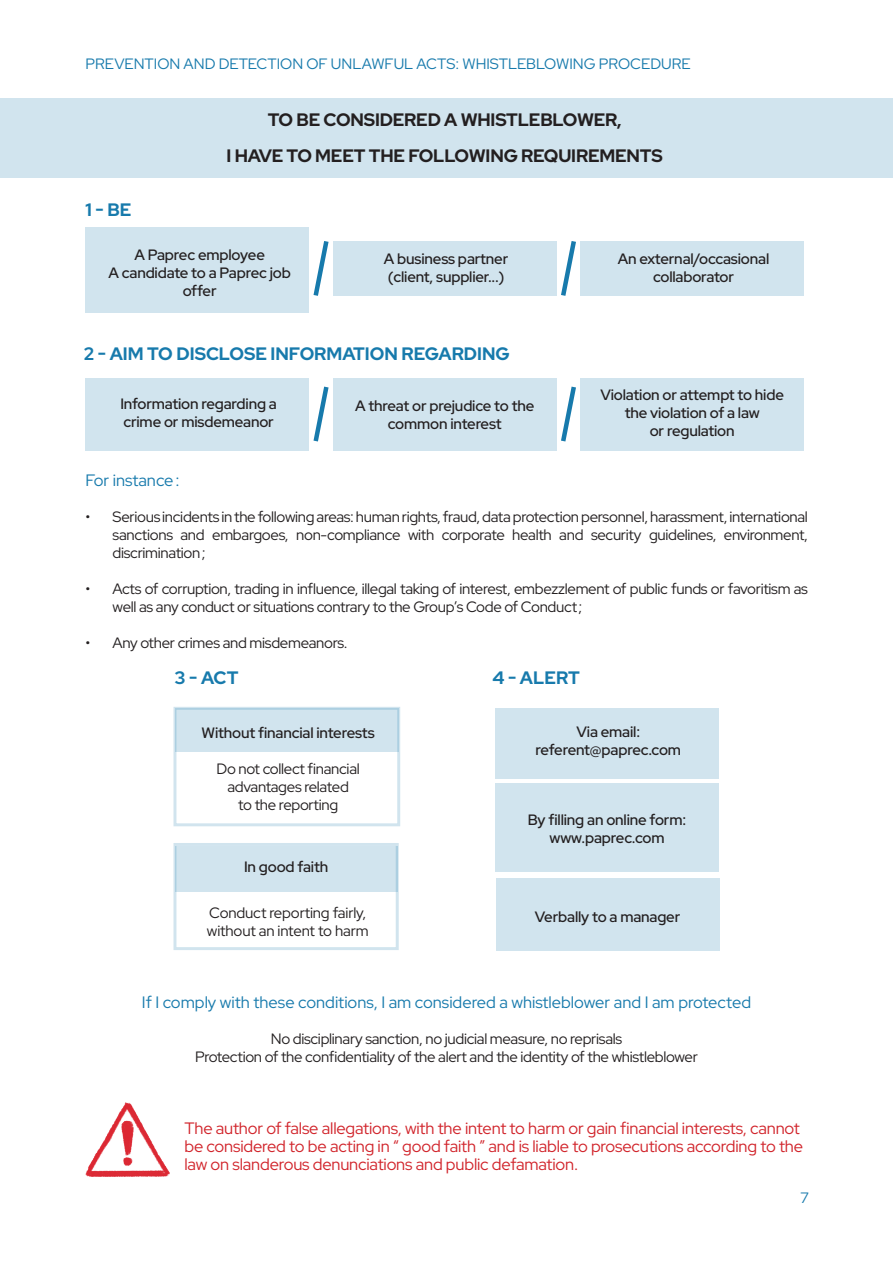
<style>
.page{position:relative;width:893px;height:1263px;background:#fff}
.page>*{position:absolute;margin:0;border:0;box-sizing:border-box;transform-origin:0 0}
.t1{font:700 18px/36px "Red Hat Display";letter-spacing:-.01em;color:#231f20;text-align:center}
.t2{font:700 18px "Red Hat Display";color:#177aac}
.t3{font:16.5px/18px "Red Hat Display";letter-spacing:-.01em;color:#d1232a}
.t4{font:16.5px "Red Hat Display";color:#177aac}
.t5{font:15px/18px "Red Hat Display";letter-spacing:-.02em;color:#231f20}
.t6{font:500 15px/18px "Red Hat Display";letter-spacing:-.01em;color:#231f20;text-align:center}
.t7{font:15px "Red Hat Display";color:#177aac}
</style>
<div class="page">
<div style="left:0;top:98px;width:893px;height:80px;background:#d1e4ee"></div>
<div style="left:85px;top:227px;width:224px;height:86px;background:#d1e4ee"></div>
<div style="left:85px;top:378px;width:224px;height:72px;background:#d1e4ee"></div>
<div style="left:333px;top:241px;width:224px;height:54px;background:#d1e4ee"></div>
<div style="left:333px;top:378px;width:224px;height:72px;background:#d1e4ee"></div>
<div style="left:580px;top:241px;width:224px;height:54px;background:#d1e4ee"></div>
<div style="left:580px;top:378px;width:224px;height:72px;background:#d1e4ee"></div>
<div style="left:495px;top:708px;width:224px;height:71px;background:#d1e4ee"></div>
<div style="left:175px;top:708px;width:224px;height:44px;background:#d1e4ee"></div>
<div style="left:495px;top:784px;width:224px;height:88px;background:#d1e4ee"></div>
<div style="left:175px;top:846px;width:222px;height:46px;background:#d1e4ee"></div>
<div style="left:496px;top:878px;width:223px;height:72px;background:#d1e4ee"></div>
<img style="left:85px;top:1102px;width:84px;height:74px">
<svg style="left:313px;top:241px;width:16px;height:55px"></svg>
<svg style="left:313px;top:386px;width:16px;height:56px"></svg>
<svg style="left:561px;top:241px;width:15px;height:55px"></svg>
<svg style="left:561px;top:386px;width:15px;height:56px"></svg>
<p class="t7" style="left:86px;top:54px;width:607px">PREVENTION AND DETECTION OF UNLAWFUL ACTS: WHISTLEBLOWING PROCEDURE</p>
<p class="t2" style="left:86px;top:198px;width:47px">1 - BE</p>
<p class="t1" style="left:227px;top:101px;width:438px">TO BE CONSIDERED A WHISTLEBLOWER,<br>I HAVE TO MEET THE FOLLOWING REQUIREMENTS</p>
<p class="t6" style="left:108px;top:245px;width:184px">A Paprec employee<br>A candidate to a Paprec job offer</p>
<p class="t6" style="left:384px;top:249px;width:126px;text-align:left">A business partner (client, supplier...)</p>
<p class="t2" style="left:84px;top:342px;width:427px">2 - AIM TO DISCLOSE INFORMATION REGARDING</p>
<p class="t6" style="left:120px;top:395px;width:158px;text-align:left">Information regarding a crime or misdemeanor</p>
<p class="t6" style="left:355px;top:397px;width:181px">A threat or prejudice to the common interest</p>
<p class="t6" style="left:618px;top:249px;width:153px">An external/occasional collaborator</p>
<p class="t6" style="left:600px;top:386px;width:185px">Violation or attempt to hide the violation of a law<br>or regulation</p>
<p class="t4" style="left:86px;top:469px;width:96px">For instance:</p>
<p class="t5" style="left:113px;top:507px;width:697px;text-align:justify;text-indent:-27px">• Serious incidents in the following areas: human rights, fraud, data protection personnel, harassment, international sanctions and embargoes, non-compliance with corporate health and security guidelines, environment, discrimination;</p>
<p class="t5" style="left:113px;top:579px;width:697px;text-indent:-27px">• Acts of corruption, trading in influence, illegal taking of interest, embezzlement of public funds or favoritism as well as any conduct or situations contrary to the Group’s Code of Conduct;</p>
<p class="t5" style="left:86px;top:633px;width:263px">• Any other crimes and misdemeanors.</p>
<p class="t2" style="left:175px;top:666px;width:65px">3 - ACT</p>
<p class="t2" style="left:492px;top:666px;width:89px">4 - ALERT</p>
<p class="t6" style="left:202px;top:723px;width:175px">Without financial interests</p>
<p class="t5" style="left:217px;top:759px;width:145px;text-align:center">Do not collect financial advantages related<br>to the reporting</p>
<p class="t6" style="left:244px;top:857px;width:86px">In good faith</p>
<p class="t6" style="left:536px;top:723px;width:147px">Via email: referent@paprec.com</p>
<p class="t6" style="left:528px;top:810px;width:160px">By filling an online form: www.paprec.com</p>
<p class="t5" style="left:207px;top:903px;width:163px">Conduct reporting fairly, without an intent to harm</p>
<p class="t6" style="left:535px;top:907px;width:147px">Verbally to a manager</p>
<p class="t4" style="left:142px;top:991px;width:611px">If I comply with these conditions, I am considered a whistleblower and I am protected</p>
<p class="t5" style="left:195px;top:1029px;width:504px;text-align:center">No disciplinary sanction, no judicial measure, no reprisals<br>Protection of the confidentiality of the alert and the identity of the whistleblower</p>
<p class="t3" style="left:184px;top:1119px;width:620px">The author of false allegations, with the intent to harm or gain financial interests, cannot be considered to be acting in “ good faith ” and is liable to prosecutions according to the law on slanderous denunciations and public defamation.</p>
<p class="t7" style="left:800px;top:1188px;width:10px">7</p>
</div>
